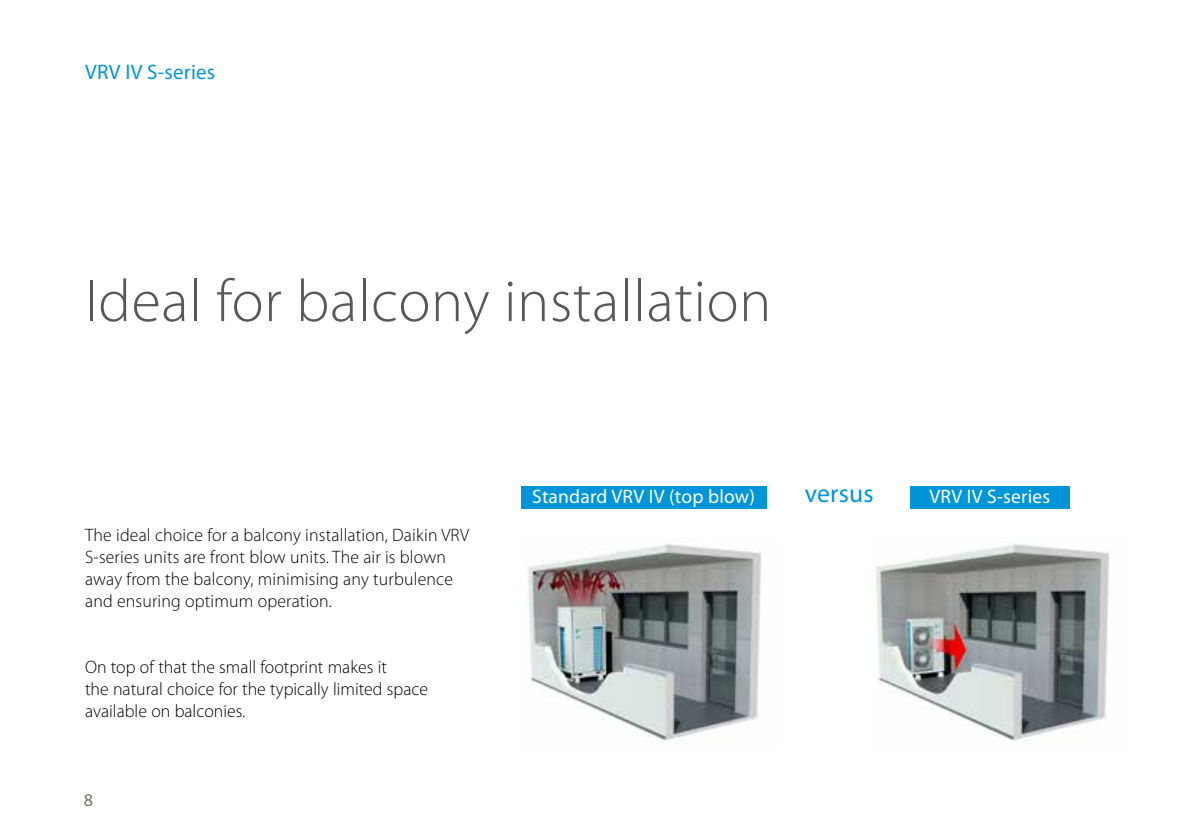
<style>
.page{position:relative;width:1191px;height:840px;background:#fff}
.page>*{position:absolute;margin:0;border:0;box-sizing:border-box;transform-origin:0 0}
.t1{font:300 60px "Myriad Pro";letter-spacing:.01em;color:#58585a}
.t2{font:25.6px "Myriad Pro";letter-spacing:.01em;color:#0095d8}
.t3{font:21px "Myriad Pro";letter-spacing:.01em;color:#0095d8}
.t4{font:19.6px "Myriad Pro";letter-spacing:.01em;color:#fff}
.t5{font:300 18px/22px "Myriad Pro";letter-spacing:.01em;color:#000}
.t6{font:18px "Myriad Pro";color:#7d726b}
</style>
<div class="page">
<div style="left:910px;top:485px;width:159px;height:22px;background:#0095d8"></div>
<div style="left:520px;top:485px;width:246px;height:22px;background:#0095d8"></div>
<img style="left:526px;top:544px;width:235px;height:200px">
<img style="left:875px;top:544px;width:234px;height:200px">
<p class="t3" style="left:85px;top:59px;width:132px">VRV IV S-series</p>
<h1 class="t1" style="left:85px;top:265px;width:688px">Ideal for balcony installation</h1>
<p class="t5" style="left:85px;top:524px;width:386px">The ideal choice for a balcony installation, Daikin VRV S-series units are front blow units. The air is blown away from the balcony, minimising any turbulence and ensuring optimum operation.</p>
<p class="t5" style="left:85px;top:656px;width:344px">On top of that the small footprint makes it<br>the natural choice for the typically limited space available on balconies.</p>
<p class="t6" style="left:84px;top:788px;width:11px">8</p>
<p class="t4" style="left:532px;top:484px;width:224px">Standard VRV IV (top blow)</p>
<h2 class="t2" style="left:804px;top:477px;width:70px">versus</h2>
<p class="t4" style="left:929px;top:484px;width:122px">VRV IV S-series</p>
</div>
